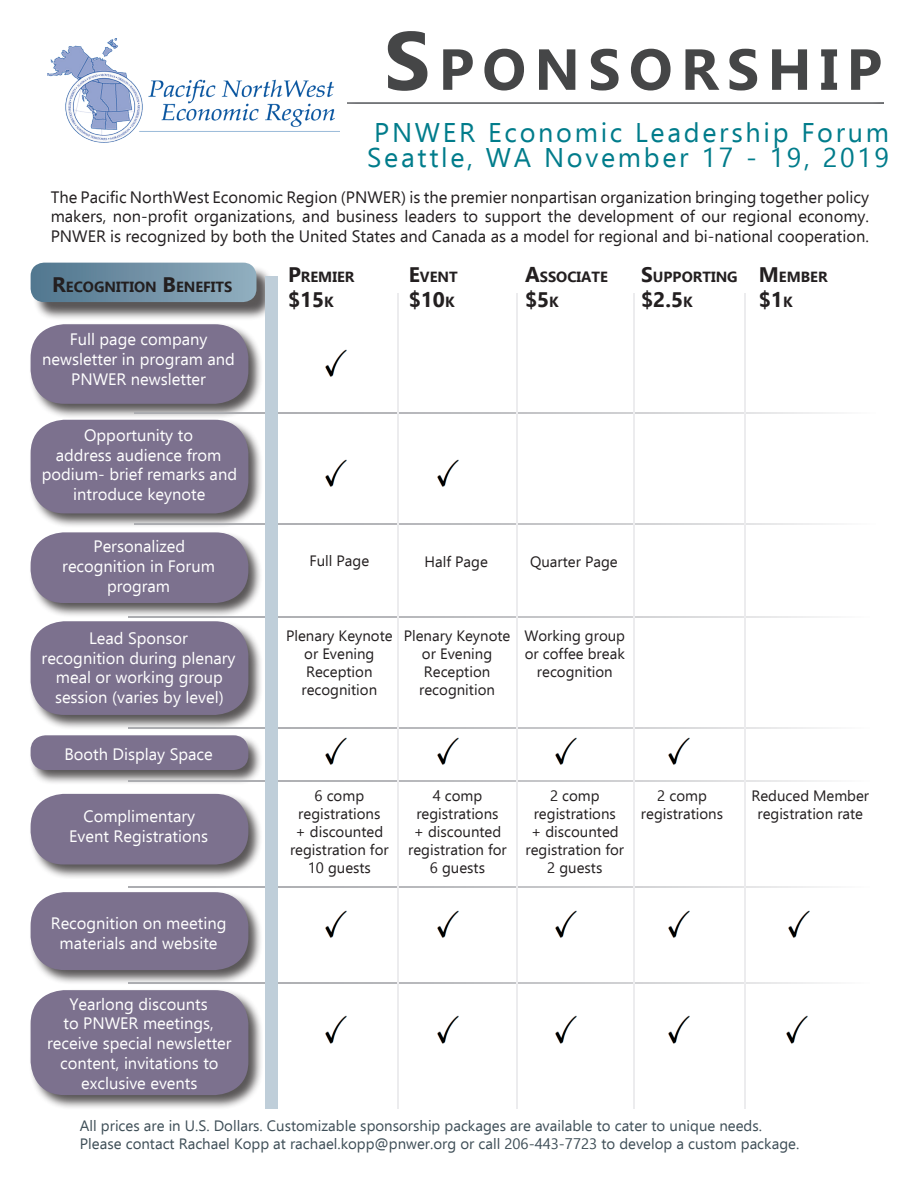
<style>
.page{position:relative;width:918px;height:1188px;background:#fff}
.page>*{position:absolute;margin:0;border:0;box-sizing:border-box;transform-origin:0 0}
.t1{font:700 57.75px "Ebrima";letter-spacing:.145em;color:#454647}
.t2{font:27px/25.5px "Ebrima";letter-spacing:.1em;color:#007c8b}
.Paragraph_Style_1{font:700 21px "Ebrima";color:#231f20}
.Paragraph_Style_1-2{font:16.5px/19.8px "Ebrima";color:#fff;text-align:center}
.t3{font:16.5px/19.8px "Ebrima";color:#231f20;text-align:justify}
.t4{font:15px/18px "Ebrima";color:#231f20;text-align:center}
.t5{font:15px/18px "Ebrima";color:#3e4e57}
.Paragraph_Style_1-3{font:700 14.7px "Ebrima";color:#231f20}
.s1{font-size:82.5px}
.s2{font-size:21px}
.s3{font-size:14.7px}
</style>
<div class="page">
<hr style="left:345px;top:102px;width:539px;height:4px;background:#231f20;opacity:.75">
<div style="left:29px;top:323px;width:234px;height:96px;background:#231f20;opacity:.75"></div>
<div style="left:31px;top:324px;width:217px;height:80px;background:#7c718e;border-radius:34px"></div>
<div style="left:33px;top:265px;width:242px;height:56px;background:#231f20;opacity:.75"></div>
<svg style="left:31px;top:263px;width:225px;height:39px;background:#7292a6"></svg>
<div style="left:29px;top:418px;width:234px;height:110px;background:#231f20;opacity:.75"></div>
<div style="left:31px;top:420px;width:217px;height:93px;background:#7c718e;border-radius:34px"></div>
<div style="left:29px;top:531px;width:234px;height:87px;background:#231f20;opacity:.75"></div>
<div style="left:31px;top:532px;width:217px;height:71px;background:#7c718e;border-radius:33px"></div>
<div style="left:29px;top:620px;width:234px;height:110px;background:#231f20;opacity:.75"></div>
<div style="left:31px;top:621px;width:217px;height:94px;background:#7c718e;border-radius:34px"></div>
<div style="left:29px;top:734px;width:234px;height:51px;background:#231f20;opacity:.75"></div>
<div style="left:31px;top:735px;width:217px;height:35px;background:#7c718e;border-radius:15px"></div>
<div style="left:29px;top:792px;width:234px;height:87px;background:#231f20;opacity:.75"></div>
<div style="left:31px;top:794px;width:217px;height:71px;background:#7c718e;border-radius:33px"></div>
<div style="left:29px;top:891px;width:234px;height:94px;background:#231f20;opacity:.75"></div>
<div style="left:31px;top:892px;width:217px;height:78px;background:#7c718e;border-radius:34px"></div>
<div style="left:29px;top:989px;width:234px;height:121px;background:#231f20;opacity:.75"></div>
<div style="left:31px;top:990px;width:217px;height:105px;background:#7c718e;border-radius:34px"></div>
<img style="left:325px;top:459px;width:22px;height:28px">
<img style="left:325px;top:349px;width:22px;height:28px">
<img style="left:325px;top:910px;width:22px;height:28px">
<img style="left:325px;top:1015px;width:22px;height:29px">
<img style="left:437px;top:1015px;width:22px;height:29px">
<img style="left:555px;top:1015px;width:22px;height:29px">
<img style="left:668px;top:1015px;width:22px;height:29px">
<img style="left:786px;top:1015px;width:22px;height:29px">
<img style="left:437px;top:910px;width:22px;height:28px">
<img style="left:555px;top:910px;width:22px;height:28px">
<img style="left:668px;top:910px;width:22px;height:28px">
<img style="left:788px;top:910px;width:22px;height:28px">
<img style="left:437px;top:737px;width:22px;height:28px">
<img style="left:325px;top:737px;width:22px;height:28px">
<img style="left:555px;top:737px;width:22px;height:28px">
<img style="left:668px;top:737px;width:22px;height:28px">
<img style="left:437px;top:459px;width:22px;height:28px">
<hr style="left:134px;top:523px;width:741px;height:2px;background:#acadb1">
<hr style="left:134px;top:412px;width:741px;height:2px;background:#acadb1">
<hr style="left:128px;top:616px;width:741px;height:2px;background:#acadb1">
<hr style="left:128px;top:727px;width:741px;height:2px;background:#acadb1">
<hr style="left:128px;top:781px;width:741px;height:1px;background:#acadb1">
<hr style="left:128px;top:886px;width:741px;height:2px;background:#acadb1">
<hr style="left:128px;top:982px;width:741px;height:2px;background:#acadb1">
<hr style="left:398px;top:293px;width:1px;height:816px;background:#ececee">
<hr style="left:516px;top:293px;width:1px;height:816px;background:#ececee">
<hr style="left:634px;top:293px;width:1px;height:816px;background:#ececee">
<hr style="left:745px;top:293px;width:1px;height:816px;background:#ececee">
<div style="left:265px;top:276px;width:13px;height:833px;background:#bfced9"></div>
<img style="left:48px;top:38px;width:291px;height:105px">
<p class="t1" style="left:384px;top:26px;width:499px"><span class="s1">S</span>PONSORSHIP</p>
<p class="t2" style="left:367px;top:119px;width:523px">PNWER Economic Leadership Forum<br>Seattle, WA November 17 - 19, 2019</p>
<p class="t3" style="left:51px;top:186px;width:820px">The Pacific NorthWest Economic Region (PNWER) is the premier nonpartisan organization bringing together policy makers, non-profit organizations, and business leaders to support the development of our regional economy.<br>PNWER is recognized by both the United States and Canada as a model for regional and bi-national cooperation.</p>
<p class="Paragraph_Style_1-3" style="left:52px;top:276px;width:181px"><span class="s2">R</span>ECOGNITION <span class="s2">B</span>ENEFITS</p>
<p class="Paragraph_Style_1-2" style="left:42px;top:329px;width:194px">Full page company newsletter in program and<br>PNWER newsletter</p>
<p class="Paragraph_Style_1-2" style="left:42px;top:425px;width:197px">Opportunity to<br>address audience from podium- brief remarks and introduce keynote</p>
<p class="Paragraph_Style_1-2" style="left:62px;top:536px;width:154px">Personalized recognition in Forum program</p>
<p class="Paragraph_Style_1-2" style="left:42px;top:628px;width:195px">Lead Sponsor<br>recognition during plenary meal or working group session (varies by level)</p>
<p class="Paragraph_Style_1-2" style="left:64px;top:744px;width:150px">Booth Display Space</p>
<p class="Paragraph_Style_1-2" style="left:69px;top:806px;width:140px">Complimentary<br>Event Registrations</p>
<p class="Paragraph_Style_1-2" style="left:51px;top:913px;width:177px">Recognition on meeting materials and website</p>
<p class="Paragraph_Style_1-2" style="left:47px;top:994px;width:186px">Yearlong discounts<br>to PNWER meetings, receive special newsletter content, invitations to exclusive events</p>
<p class="Paragraph_Style_1-3" style="left:288px;top:266px;width:68px"><span class="s2">P</span>REMIER</p>
<p class="Paragraph_Style_1" style="left:288px;top:284px;width:47px">$15<span class="s3">K</span></p>
<p class="Paragraph_Style_1-3" style="left:409px;top:266px;width:51px"><span class="s2">E</span>VENT</p>
<p class="Paragraph_Style_1" style="left:409px;top:284px;width:47px">$10<span class="s3">K</span></p>
<p class="Paragraph_Style_1-3" style="left:525px;top:266px;width:84px"><span class="s2">A</span>SSOCIATE</p>
<p class="Paragraph_Style_1" style="left:525px;top:284px;width:35px">$5<span class="s3">K</span></p>
<p class="Paragraph_Style_1-3" style="left:641px;top:266px;width:98px"><span class="s2">S</span>UPPORTING</p>
<p class="Paragraph_Style_1" style="left:641px;top:284px;width:53px">$2.5<span class="s3">K</span></p>
<p class="Paragraph_Style_1-3" style="left:759px;top:266px;width:70px"><span class="s2">M</span> EMBER</p>
<p class="Paragraph_Style_1" style="left:759px;top:284px;width:35px">$1<span class="s3">K</span></p>
<p class="t4" style="left:309px;top:552px;width:61px">Full Page</p>
<p class="t4" style="left:425px;top:552px;width:65px">Half Page</p>
<p class="t4" style="left:530px;top:552px;width:89px">Quarter Page</p>
<p class="t4" style="left:286px;top:626px;width:108px">Plenary Keynote or Evening<br>Reception recognition</p>
<p class="t4" style="left:404px;top:626px;width:108px">Plenary Keynote or Evening<br>Reception</p>
<p class="t4" style="left:419px;top:680px;width:77px">recognition</p>
<p class="t4" style="left:524px;top:626px;width:102px">Working group or coffee break recognition</p>
<p class="t4" style="left:298px;top:787px;width:84px">6 comp registrations</p>
<p class="t4" style="left:290px;top:823px;width:100px">+ discounted registration for<br>10 guests</p>
<p class="t4" style="left:408px;top:787px;width:100px">4 comp registrations<br>+ discounted registration for<br>6 guests</p>
<p class="t4" style="left:526px;top:787px;width:100px">2 comp registrations<br>+ discounted registration for<br>2 guests</p>
<p class="t4" style="left:641px;top:787px;width:84px">2 comp registrations</p>
<p class="t4" style="left:751px;top:787px;width:119px">Reduced Member registration rate</p>
<p class="t5" style="left:80px;top:1116px;width:721px">All prices are in U.S. Dollars. Customizable sponsorship packages are available to cater to unique needs.<br>Please contact Rachael Kopp at rachael.kopp@pnwer.org or call 206-443-7723 to develop a custom package.</p>
</div>
